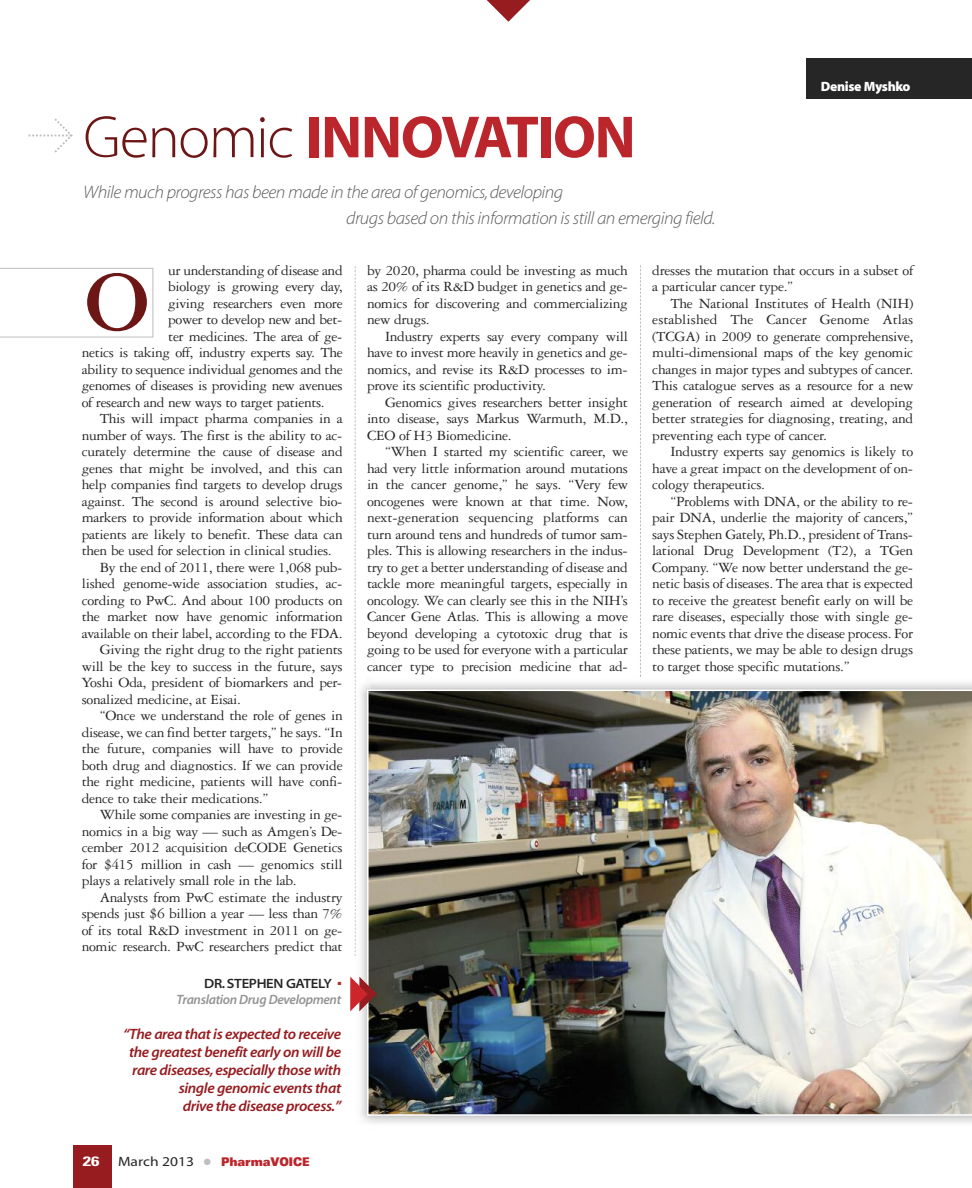
<style>
.page{position:relative;width:972px;height:1188px;background:#fff}
.page>*{position:absolute;margin:0;border:0;box-sizing:border-box;transform-origin:0 0}
.t1{font:700 90.6px "Garamond Three";color:#6c1615}
.t2{font:60px "Myriad MM 700 wt 600 wd";letter-spacing:-.025em;color:#bb262c}
.t3{font:18px/25.5px "Myriad MM It 215 wt 600 wd";letter-spacing:-.025em;color:#5d5c5d}
.t4{font:15px/16.5px "Garamond Three";letter-spacing:-.02em;color:#272627;text-align:justify}
.t5{font:15px/18px "Myriad MM It 565 wt 600 wd";letter-spacing:-.025em;color:#961c20;text-align:right}
.t6{font:13.5px "Myriad MM It 565 wt 600 wd";letter-spacing:-.025em;color:#939393}
.t7{font:13.5px "Myriad MM 215 wt 700 wd";letter-spacing:-.025em;color:#272627}
.t8{font:13.5px "Myriad MM 830 wt 300 wd";letter-spacing:-.025em;color:#fff}
.t9{font:700 condensed 13.5px "Univers";color:#fff;scale:1.4 1}
.t10{font:900 expanded 12px "Univers";letter-spacing:-.01em;color:#bb262c;scale:.75 1}
.t11{font:4.5px "Zapf Dingbats";color:#bb262c}
.s1{font-family:"Myriad MM 215 wt 600 wd";color:#6c1615}
.s2{font-family:"Myriad MM 400 wt 600 wd";font-weight:400;font-stretch:normal;font-size:13.5px;color:#272627}
.s3{color:#bebebe}
</style>
<div class="page">
<div style="left:73px;top:1145px;width:39px;height:43px;background:#961c20"></div>
<svg style="left:355px;top:266px;width:1px;height:410px"></svg>
<div style="left:807px;top:58px;width:165px;height:41px;background:#272627"></div>
<svg style="left:486px;top:0;width:44px;height:22px"></svg>
<img style="left:355px;top:676px;width:1px;height:280px">
<svg style="left:640px;top:265px;width:1px;height:412px"></svg>
<img style="left:367px;top:691px;width:605px;height:425px">
<svg style="left:0;top:268px;width:153px;height:69px"></svg>
<svg style="left:29px;top:118px;width:44px;height:35px"></svg>
<svg style="left:350px;top:977px;width:27px;height:34px"></svg>
<h2 class="t2" style="left:83px;top:115px;width:554px"><span class="s1">Genomic</span> INNOVATION</h2>
<p class="t3" style="left:346px;top:181px;width:371px;text-indent:-263px">While much progress has been made in the area of genomics,developing<br>drugs based on this information is still an emerging field.</p>
<p class="t8" style="left:821px;top:81px;width:91px">Denise Myshko</p>
<p class="t4" style="left:168px;top:263px;width:176px">ur understanding of disease and</p>
<p class="t4" style="left:168px;top:280px;width:176px">biology is growing every day,</p>
<p class="t4" style="left:168px;top:296px;width:176px">giving researchers even more</p>
<p class="t4" style="left:168px;top:313px;width:176px">power to develop new and bet-</p>
<p class="t4" style="left:168px;top:329px;width:176px">ter medicines. The area of ge-</p>
<p class="t4" style="left:82px;top:346px;width:263px">netics is taking off, industry experts say. The</p>
<p class="t4" style="left:82px;top:362px;width:263px">ability to sequence individual genomes and the</p>
<p class="t4" style="left:82px;top:379px;width:263px">genomes of diseases is providing new avenues</p>
<p class="t4" style="left:82px;top:395px;width:245px">of research and new ways to target patients.</p>
<p class="t4" style="left:100px;top:412px;width:244px">This will impact pharma companies in a</p>
<p class="t4" style="left:82px;top:428px;width:262px">number of ways. The first is the ability to ac-</p>
<p class="t4" style="left:82px;top:445px;width:263px">curately determine the cause of disease and</p>
<p class="t4" style="left:82px;top:461px;width:263px">genes that might be involved, and this can</p>
<p class="t4" style="left:82px;top:478px;width:263px">help companies find targets to develop drugs</p>
<p class="t4" style="left:82px;top:494px;width:262px">against. The second is around selective bio-</p>
<p class="t4" style="left:82px;top:511px;width:263px">markers to provide information about which</p>
<p class="t4" style="left:82px;top:527px;width:262px">patients are likely to benefit. These data can</p>
<p class="t4" style="left:82px;top:544px;width:252px">then be used for selection in clinical studies.</p>
<p class="t4" style="left:100px;top:560px;width:244px">By the end of 2011, there were 1,068 pub-</p>
<p class="t4" style="left:82px;top:577px;width:262px">lished genome-wide association studies, ac-</p>
<p class="t4" style="left:82px;top:593px;width:262px">cording to PwC. And about 100 products on</p>
<p class="t4" style="left:82px;top:610px;width:263px">the market now have genomic information</p>
<p class="t4" style="left:82px;top:626px;width:263px">available on their label, according to the FDA.</p>
<p class="t4" style="left:100px;top:643px;width:244px">Giving the right drug to the right patients</p>
<p class="t4" style="left:82px;top:659px;width:263px">will be the key to success in the future, says</p>
<p class="t4" style="left:82px;top:676px;width:262px">Yoshi Oda, president of biomarkers and per-</p>
<p class="t4" style="left:82px;top:692px;width:161px">sonalized medicine, at Eisai.</p>
<p class="t4" style="left:100px;top:709px;width:244px">“Once we understand the role of genes in</p>
<p class="t4" style="left:82px;top:725px;width:262px">disease, we can find better targets,” he says. “In</p>
<p class="t4" style="left:82px;top:742px;width:263px">the future, companies will have to provide</p>
<p class="t4" style="left:82px;top:758px;width:262px">both drug and diagnostics. If we can provide</p>
<p class="t4" style="left:82px;top:775px;width:262px">the right medicine, patients will have confi-</p>
<p class="t4" style="left:82px;top:791px;width:188px">dence to take their medications.”</p>
<p class="t4" style="left:100px;top:808px;width:244px">While some companies are investing in ge-</p>
<p class="t4" style="left:82px;top:824px;width:262px">nomics in a big way — such as Amgen’s De-</p>
<p class="t4" style="left:82px;top:841px;width:263px">cember 2012 acquisition deCODE Genetics</p>
<p class="t4" style="left:82px;top:857px;width:263px">for $415 million in cash — genomics still</p>
<p class="t4" style="left:82px;top:874px;width:216px">plays a relatively small role in the lab.</p>
<p class="t4" style="left:100px;top:890px;width:244px">Analysts from PwC estimate the industry</p>
<p class="t4" style="left:82px;top:907px;width:263px">spends just $6 billion a year — less than 7%</p>
<p class="t4" style="left:82px;top:923px;width:262px">of its total R&amp;D investment in 2011 on ge-</p>
<p class="t4" style="left:82px;top:940px;width:263px">nomic research. PwC researchers predict that</p>
<h1 class="t1" style="left:85px;top:271px;width:67px">O</h1>
<p class="t7" style="left:204px;top:978px;width:129px">DR.STEPHEN GATELY</p>
<p class="t11" style="left:338px;top:981px;width:5px">■</p>
<p class="t6" style="left:177px;top:995px;width:166px">Translation Drug Development</p>
<p class="t5" style="left:123px;top:1026px;width:220px">“The area that is expected to receive the greatest benefit early on will be rare diseases,especially those with single genomic events that<br>drive the disease process.”</p>
<p class="t9" style="left:83px;top:1156px;width:13px">26</p>
<p class="t10" style="left:118px;top:1157px;width:257px"><span class="s2">March 2013</span> <span class="s3">●</span> PharmaVOICE</p>
<p class="t4" style="left:367px;top:263px;width:263px">by 2020, pharma could be investing as much as 20% of its R&amp;D budget in genetics and ge&shy;nomics for discovering and commercializing new drugs.</p>
<p class="t4" style="left:367px;top:329px;width:263px;text-indent:18px">Industry experts say every company will have to invest more heavily in genetics and ge&shy;nomics, and revise its R&amp;D processes to im&shy;prove its scientific productivity.</p>
<p class="t4" style="left:367px;top:395px;width:263px;text-indent:18px">Genomics gives researchers better insight into disease, says Markus Warmuth, M.D., CEO of H3 Biomedicine.</p>
<p class="t4" style="left:367px;top:445px;width:263px;text-indent:18px">“When I started my scientific career, we had very little information around mutations in the cancer genome,” he says. “Very few oncogenes were known at that time. Now, next-generation sequencing platforms can turn around tens and hundreds of tumor sam&shy;ples. This is allowing researchers in the indus&shy;try to get a better understanding of disease and tackle more meaningful targets, especially in oncology. We can clearly see this in the NIH’s Cancer Gene Atlas. This is allowing a move beyond developing a cytotoxic drug that is going to be used for everyone with a particular cancer type to precision medicine that ad-</p>
<p class="t4" style="left:652px;top:263px;width:263px">dresses the mutation that occurs in a subset of a particular cancer type.”</p>
<p class="t4" style="left:652px;top:296px;width:263px;text-indent:18px">The National Institutes of Health (NIH) established The Cancer Genome Atlas (TCGA) in 2009 to generate comprehensive, multi-dimensional maps of the key genomic changes in major types and subtypes of cancer.<br>This catalogue serves as a resource for a new generation of research aimed at developing better strategies for diagnosing, treating, and preventing each type of cancer.</p>
<p class="t4" style="left:652px;top:445px;width:263px;text-indent:18px">Industry experts say genomics is likely to have a great impact on the development of on&shy;cology therapeutics.</p>
<p class="t4" style="left:652px;top:494px;width:263px;text-indent:18px">“Problems with DNA, or the ability to re&shy;pair DNA, underlie the majority of cancers,” says Stephen Gately, Ph.D., president of Trans&shy;lational Drug Development (T2), a TGen Company. “We now better understand the ge&shy;netic basis of diseases. The area that is expected to receive the greatest benefit early on will be rare diseases, especially those with single ge&shy;nomic events that drive the disease process. For these patients, we may be able to design drugs to target those specific mutations.”</p>
</div>
